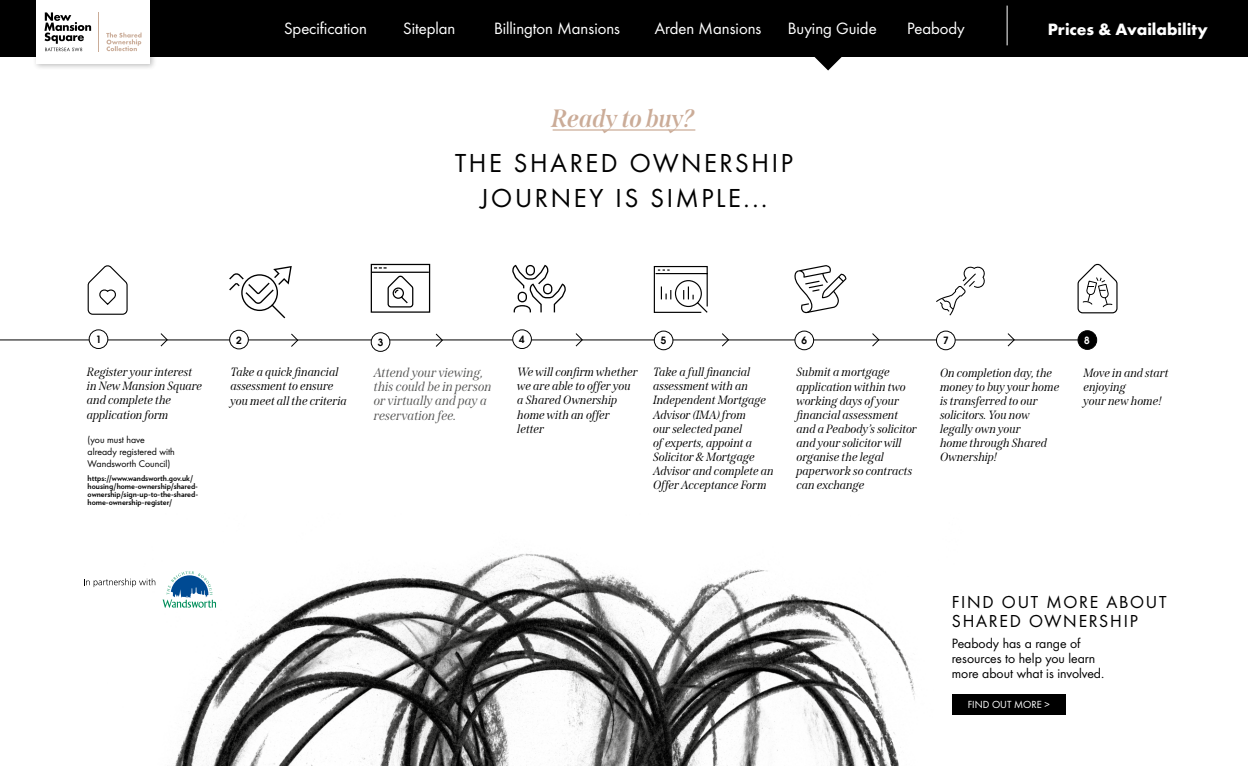
<style>
.page{position:relative;width:1248px;height:766px;background:#fff}
.page>*{position:absolute;margin:0;border:0;box-sizing:border-box;transform-origin:0 0}
.t1{font:27px/34.9px "Futura Boo";letter-spacing:.1em;color:#000;text-align:center}
.t2{font:italic 700 25px "Span";color:#cbac98}
.t3{font:18px/19px "Futura Boo";letter-spacing:.1em;color:#000}
.t4{font:17px "Futura Boo";color:#fff}
.t5{font:700 17px "Futura";color:#fff}
.t6{font:14px/15px "Futura Boo";color:#000}
.t7{font:italic 13px/14.3px "Span";color:#575756}
.t8{font:italic 12px/14px "Span";color:#000}
.t9{font:10.7px "Futura Boo";color:#fff}
.t10{font:10px/12px "Futura Boo";color:#000}
.t11{font:600 10px "Avant Garde";color:#000}
.t12{font:600 10px "Avant Garde";color:#fff}
.t13{font:700 8px/8px "Verlag";color:#000}
</style>
<div class="page">
<img style="left:132px;top:553px;width:860px;height:212px">
<hr style="left:0;top:339px;width:1087px;height:1px;background:#000">
<div style="left:89px;top:330px;width:19px;height:18px;background:#fff;border-radius:50%"></div>
<div style="left:89px;top:329px;width:19px;height:20px;border:1px solid #000;border-radius:50%"></div>
<svg style="left:159px;top:333px;width:10px;height:14px"></svg>
<div style="left:230px;top:330px;width:18px;height:19px;background:#fff;border-radius:50%"></div>
<div style="left:229px;top:329px;width:20px;height:20px;border:1px solid #000;border-radius:50%"></div>
<svg style="left:290px;top:333px;width:9px;height:14px"></svg>
<svg style="left:434px;top:333px;width:9px;height:14px"></svg>
<svg style="left:720px;top:333px;width:9px;height:14px"></svg>
<svg style="left:871px;top:333px;width:9px;height:14px"></svg>
<svg style="left:1006px;top:333px;width:9px;height:14px"></svg>
<svg style="left:574px;top:333px;width:9px;height:14px"></svg>
<div style="left:371px;top:332px;width:19px;height:19px;background:#fff;border-radius:50%"></div>
<div style="left:370px;top:332px;width:20px;height:20px;border:1px solid #000;border-radius:50%"></div>
<div style="left:512px;top:330px;width:19px;height:18px;background:#fff;border-radius:50%"></div>
<div style="left:512px;top:329px;width:20px;height:20px;border:1px solid #000;border-radius:50%"></div>
<div style="left:794px;top:331px;width:19px;height:18px;background:#fff;border-radius:50%"></div>
<div style="left:794px;top:330px;width:20px;height:20px;border:1px solid #000;border-radius:50%"></div>
<div style="left:654px;top:331px;width:19px;height:18px;background:#fff;border-radius:50%"></div>
<div style="left:653px;top:330px;width:20px;height:20px;border:1px solid #000;border-radius:50%"></div>
<svg style="left:87px;top:265px;width:41px;height:50px"></svg>
<svg style="left:229px;top:266px;width:63px;height:52px"></svg>
<svg style="left:387px;top:275px;width:27px;height:33px"></svg>
<div style="left:370px;top:264px;width:60px;height:48px;border:1px solid #000"></div>
<hr style="left:372px;top:271px;width:57px;height:2px;background:#000">
<svg style="left:512px;top:265px;width:54px;height:47px"></svg>
<svg style="left:653px;top:266px;width:55px;height:47px"></svg>
<div style="left:936px;top:331px;width:19px;height:18px;background:#fff;border-radius:50%"></div>
<div style="left:935px;top:330px;width:20px;height:20px;border:1px solid #000;border-radius:50%"></div>
<svg style="left:794px;top:265px;width:52px;height:48px"></svg>
<svg style="left:1077px;top:263px;width:40px;height:51px"></svg>
<div style="left:1077px;top:330px;width:19px;height:19px;background:#000;border-radius:50%"></div>
<div style="left:1077px;top:330px;width:20px;height:20px;border:1px solid #000;border-radius:50%"></div>
<svg style="left:936px;top:266px;width:49px;height:49px"></svg>
<div style="left:951px;top:694px;width:114px;height:20px;background:#000"></div>
<svg style="left:161px;top:569px;width:56px;height:41px"></svg>
<svg style="left:84px;top:578px;width:71px;height:9px"></svg>
<hr style="left:552px;top:129px;width:143px;height:2px;background:#cbac98">
<div style="left:0;top:0;width:1247px;height:57px;background:#000"></div>
<hr style="left:1006px;top:6px;width:1px;height:39px;background:#fff">
<svg style="left:814px;top:57px;width:28px;height:13px"></svg>
<div style="left:33px;top:0;width:124px;height:71px;background:#000;opacity:.25"></div>
<div style="left:36px;top:0;width:113px;height:63px;background:#fff"></div>
<svg style="left:44px;top:12px;width:47px;height:39px"></svg>
<svg style="left:106px;top:32px;width:35px;height:19px"></svg>
<hr style="left:99px;top:12px;width:1px;height:39px;background:#caac98">
<h3 class="t4" style="left:284px;top:17px;width:84px">Specification</h3>
<h3 class="t4" style="left:403px;top:17px;width:54px">Siteplan</h3>
<h3 class="t4" style="left:494px;top:17px;width:128px">Billington Mansions</h3>
<h3 class="t4" style="left:655px;top:17px;width:108px">Arden Mansions</h3>
<h3 class="t4" style="left:787px;top:17px;width:90px">Buying Guide</h3>
<h3 class="t4" style="left:907px;top:17px;width:59px">Peabody</h3>
<h3 class="t5" style="left:1047px;top:17px;width:161px">Prices &amp; Availability</h3>
<h2 class="t2" style="left:552px;top:104px;width:144px">Ready to buy?</h2>
<h1 class="t1" style="left:455px;top:144px;width:339px">THE SHARED OWNERSHIP<br>JOURNEY IS SIMPLE...</h1>
<p class="t11" style="left:96px;top:333px;width:7px">1</p>
<p class="t11" style="left:236px;top:333px;width:7px">2</p>
<p class="t11" style="left:378px;top:335px;width:7px">3</p>
<p class="t11" style="left:519px;top:333px;width:7px">4</p>
<p class="t8" style="left:88px;top:365px;width:117px">Register your interest in New Mansion Square and complete the application form</p>
<p class="t10" style="left:88px;top:432px;width:89px">(you must have already registered with<br>Wandsworth Council)</p>
<p class="t13" style="left:88px;top:473px;width:112px">https://www.wandsworth.gov.uk/ housing/home-ownership/shared&shy;ownership/sign-up-to-the-shared&shy;home-ownership-register/</p>
<p class="t8" style="left:231px;top:365px;width:118px;line-height:14.5px">Take a quick financial assessment to ensure you meet all the criteria</p>
<p class="t7" style="left:374px;top:365px;width:119px">Attend your viewing, this could be in person or virtually and pay a reservation fee.</p>
<p class="t8" style="left:518px;top:365px;width:122px">We will confirm whether we are able to offer you a Shared Ownership home with an offer letter</p>
<p class="t11" style="left:660px;top:334px;width:7px">5</p>
<p class="t11" style="left:801px;top:334px;width:7px">6</p>
<p class="t11" style="left:942px;top:334px;width:7px">7</p>
<p class="t12" style="left:1084px;top:333px;width:7px">8</p>
<p class="t8" style="left:653px;top:365px;width:122px">Take a full financial assessment with an<br>Independent Mortgage<br>Advisor (IMA) from<br>our selected panel<br>of experts, appoint a<br>Solicitor &amp; Mortgage<br>Advisor and complete an<br>Offer Acceptance Form</p>
<p class="t8" style="left:797px;top:365px;width:122px">Submit a mortgage application within two working days of your financial assessment and a Peabody’s solicitor and your solicitor will organise the legal paperwork so contracts can exchange</p>
<p class="t8" style="left:940px;top:365px;width:121px">On completion day, the money to buy your home is transferred to our solicitors. You now legally own your<br>home through Shared<br>Ownership!</p>
<p class="t8" style="left:1083px;top:365px;width:87px">Move in and start enjoying<br>your new home!</p>
<h3 class="t3" style="left:951px;top:591px;width:216px">FIND OUT MORE ABOUT<br>SHARED OWNERSHIP</h3>
<p class="t6" style="left:951px;top:635px;width:154px">Peabody has a range of resources to help you learn more about what is involved.</p>
<p class="t9" style="left:967px;top:696px;width:83px">FIND OUT MORE &gt;</p>
</div>
